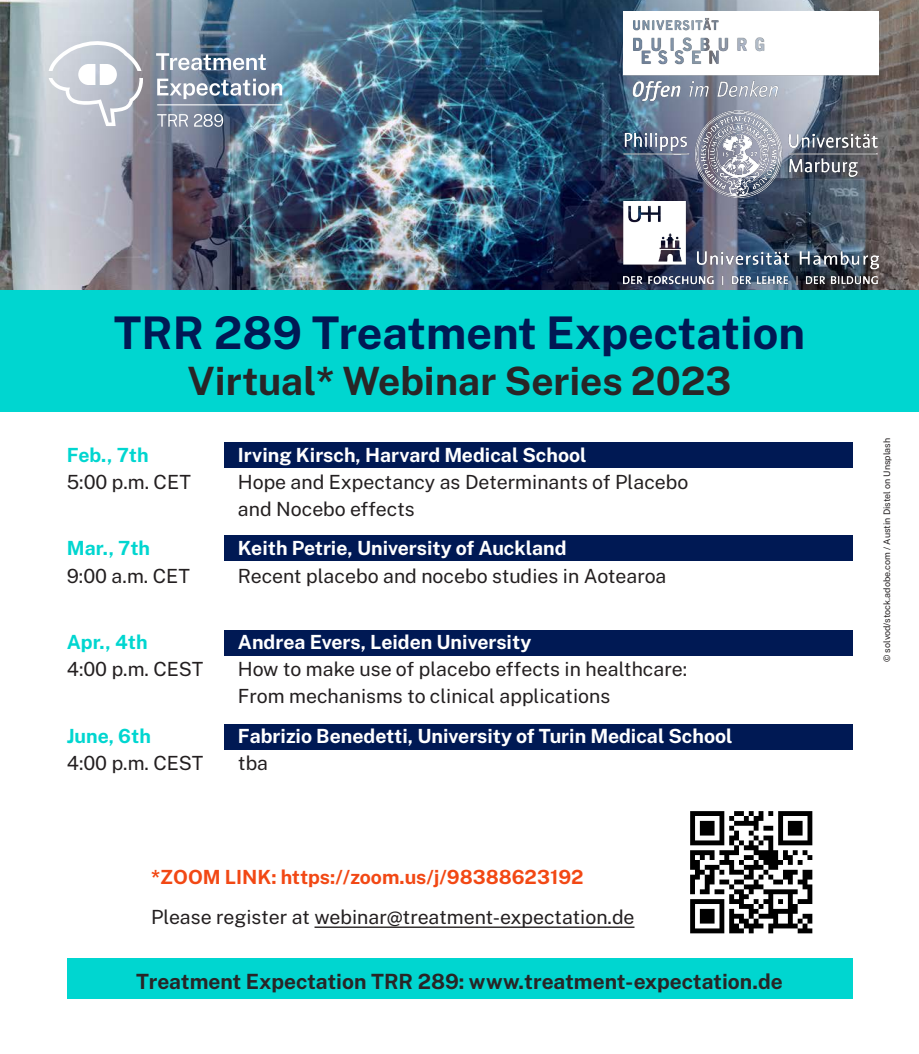
<style>
.page{position:relative;width:919px;height:1054px;background:#fff}
.page>*{position:absolute;margin:0;border:0;box-sizing:border-box;transform-origin:0 0}
.t1{font:700 45px "Public Sans";color:#001954}
.t2{font:700 39px "Public Sans";color:#282526}
.t3{font:700 21px "Public Sans";color:#282526}
.t4{font:19.5px/27px "Public Sans";color:#231f20}
.t5{font:700 19.5px "Public Sans";color:#fff}
.t6{font:700 19.5px "Public Sans";color:#f24814}
.t7{font:700 19.5px "Public Sans";color:#00d6d0}
.t8{font:9px "Public Sans";color:#231f20}
</style>
<div class="page">
<hr style="left:314px;top:926px;width:320px;height:1px;background:#231f20">
<div style="left:67px;top:958px;width:785px;height:40px;background:#00d6d0"></div>
<img style="left:690px;top:811px;width:123px;height:123px">
<div style="left:224px;top:724px;width:628px;height:25px;background:#001954"></div>
<div style="left:224px;top:630px;width:628px;height:25px;background:#001954"></div>
<div style="left:224px;top:535px;width:628px;height:26px;background:#001954"></div>
<div style="left:224px;top:442px;width:628px;height:25px;background:#001954"></div>
<img style="left:0;top:0;width:918px;height:290px">
<div style="left:0;top:290px;width:918px;height:121px;background:#00d6d0"></div>
<svg style="left:156px;top:53px;width:110px;height:17px"></svg>
<svg style="left:157px;top:79px;width:125px;height:20px"></svg>
<svg style="left:157px;top:114px;width:31px;height:13px"></svg>
<svg style="left:194px;top:114px;width:29px;height:13px"></svg>
<hr style="left:157px;top:104px;width:125px;height:1px;background:#fff">
<svg style="left:49px;top:40px;width:94px;height:86px"></svg>
<img style="left:623px;top:109px;width:255px;height:88px">
<img style="left:623px;top:201px;width:255px;height:83px">
<img style="left:623px;top:12px;width:255px;height:90px">
<p class="t1" style="left:114px;top:300px;width:692px">TRR 289 Treatment Expectation</p>
<p class="t2" style="left:187px;top:353px;width:545px">Virtual* Webinar Series 2023</p>
<p class="t7" style="left:67px;top:440px;width:83px">Feb., 7th</p>
<p class="t5" style="left:238px;top:440px;width:350px">Irving Kirsch, Harvard Medical School</p>
<p class="t4" style="left:67px;top:467px;width:126px">5:00 p.m. CET</p>
<p class="t4" style="left:238px;top:467px;width:452px">Hope and Expectancy as Determinants of Placebo and Nocebo effects</p>
<p class="t7" style="left:67px;top:534px;width:85px">Mar., 7th</p>
<p class="t5" style="left:238px;top:534px;width:330px">Keith Petrie, University of Auckland</p>
<p class="t4" style="left:67px;top:560px;width:125px">9:00 a.m. CET</p>
<p class="t4" style="left:238px;top:560px;width:430px">Recent placebo and nocebo studies in Aotearoa</p>
<p class="t7" style="left:67px;top:628px;width:82px">Apr., 4th</p>
<p class="t5" style="left:238px;top:628px;width:295px">Andrea Evers, Leiden University</p>
<p class="t4" style="left:67px;top:654px;width:138px">4:00 p.m. CEST</p>
<p class="t4" style="left:238px;top:654px;width:450px">How to make use of placebo effects in healthcare:<br>From mechanisms to clinical applications</p>
<p class="t7" style="left:67px;top:721px;width:86px">June, 6th</p>
<p class="t5" style="left:238px;top:721px;width:496px">Fabrizio Benedetti, University of Turin Medical School</p>
<p class="t4" style="left:67px;top:748px;width:138px">4:00 p.m. CEST</p>
<p class="t4" style="left:238px;top:748px;width:32px">tba</p>
<p class="t6" style="left:151px;top:862px;width:434px">*ZOOM LINK: https://zoom.us/j/98388623192</p>
<p class="t4" style="left:151px;top:901px;width:485px">Please register at webinar@treatment-expectation.de</p>
<p class="t3" style="left:136px;top:965px;width:647px">Treatment Expectation TRR 289: www.treatment-expectation.de</p>
<p class="t8" style="left:880px;top:662px;width:226px;rotate:-90deg">© solvod/stock.adobe.com / Austin Distel on Unsplash</p>
</div>
